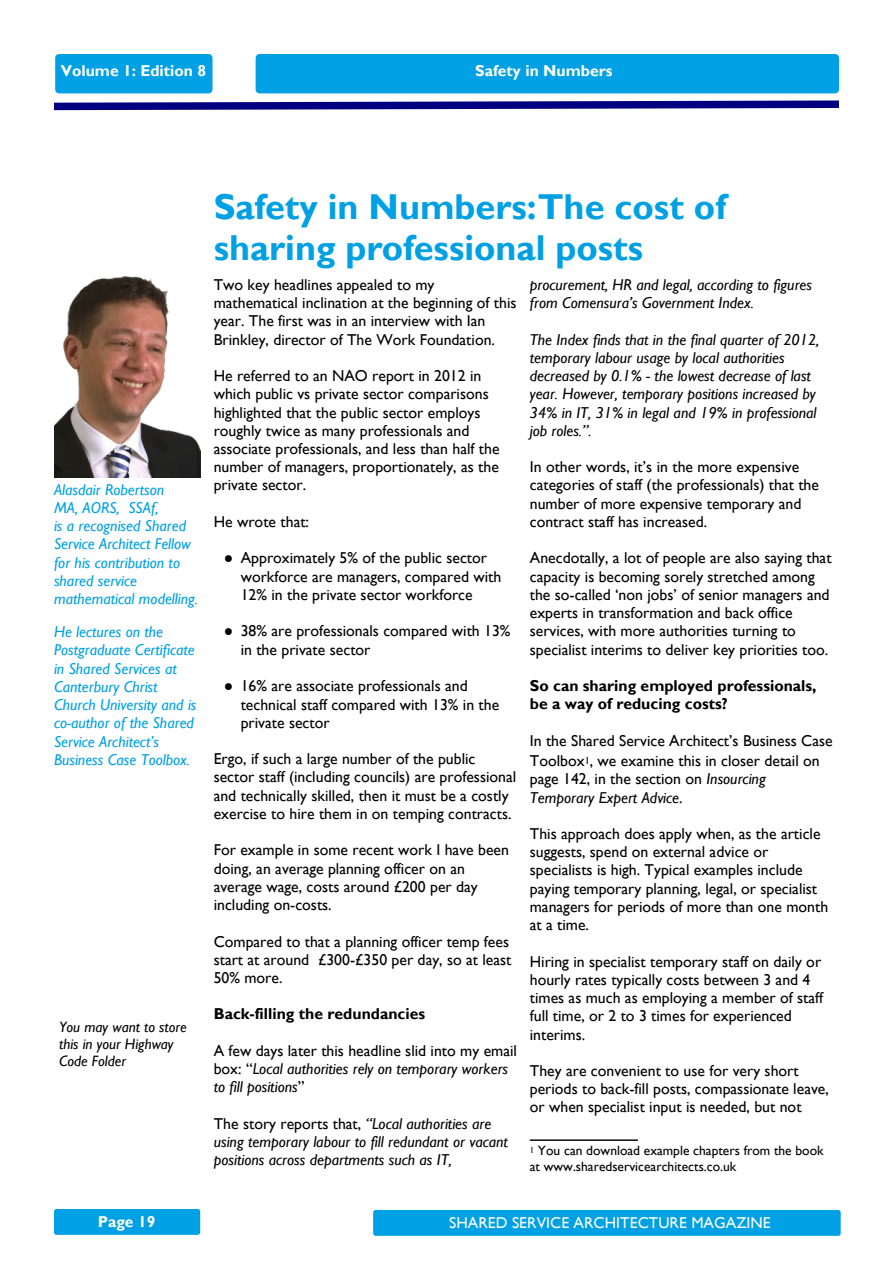
<style>
.page{position:relative;width:893px;height:1263px;background:#fff}
.page>*{position:absolute;margin:0;border:0;box-sizing:border-box;transform-origin:0 0}
.t1{font:700 36px/41.7px "Gill Sans";color:#00a0e4}
.t2{font:15.75px/18.3px "Gill Sans";color:#000}
.t3{font:italic 15.75px/18.3px "Gill Sans";color:#000}
.t4{font:italic 15.75px/18.3px "Gill Sans";color:#00a0e4}
.t5{font:700 15.75px/18.3px "Gill Sans";color:#000}
.t6{font:700 15.75px "Gill Sans";color:#fff}
.t7{font:15.75px "Gill Sans";color:#fefefe}
.t8{font:italic 15px/17.4px "Gill Sans";color:#000}
.t9{font:13.5px/15.6px "Gill Sans";color:#000}
.s1{font-family:"Times New Roman"}
.s2{font-style:normal}
.s3{font-size:10.2px}
.s4{font-size:8.85px}
</style>
<div class="page">
<div style="left:256px;top:54px;width:583px;height:39px;background:#00a0e4;border-radius:4px"></div>
<svg style="left:54px;top:100px;width:785px;height:11px"></svg>
<div style="left:373px;top:1210px;width:468px;height:26px;background:#00a0e4;border-radius:3px"></div>
<div style="left:55px;top:54px;width:157px;height:39px;background:#00a0e4;border-radius:4px"></div>
<div style="left:54px;top:1209px;width:146px;height:26px;background:#00a0e4;border-radius:3px"></div>
<img style="left:54px;top:276px;width:146px;height:201px">
<hr style="left:530px;top:1140px;width:108px;height:1px;background:#000">
<p class="t6" style="left:61px;top:65px;width:147px">Volume 1: Edition 8</p>
<p class="t6" style="left:475px;top:65px;width:139px">Safety in Numbers</p>
<p class="t4" style="left:54px;top:482px;width:145px">Alasdair Robertson<br>MA, AORS, SSAf,<br>is a recognised Shared<br>Service Architect Fellow for his contribution to shared service mathematical modelling.</p>
<p class="t4" style="left:54px;top:624px;width:144px">He lectures on the<br>Postgraduate Certificate in Shared Services at<br>Canterbury Christ<br>Church University and is co-author of the Shared<br>Service Architect’s<br>Business Case Toolbox.</p>
<p class="t8" style="left:59px;top:1019px;width:129px">You may want to store this in your Highway<br>Code Folder</p>
<h1 class="t1" style="left:214px;top:190px;width:514px">Safety in Numbers:The cost of sharing professional posts</h1>
<p class="t2" style="left:214px;top:277px;width:304px">Two key headlines appealed to my mathematical inclination at the beginning of this year. The first was in an interview with Ian Brinkley, director of The Work Foundation.</p>
<p class="t2" style="left:214px;top:368px;width:287px">He referred to an NAO report in 2012 in which public vs private sector comparisons highlighted that the public sector employs roughly twice as many professionals and associate professionals, and less than half the number of managers, proportionately, as the private sector.</p>
<p class="t2" style="left:214px;top:514px;width:97px">He wrote that:</p>
<p class="t2" style="left:241px;top:551px;width:262px;text-indent:-17px"><span class="s1">●</span> Approximately 5% of the public sector workforce are managers, compared with<br>12% in the private sector workforce</p>
<p class="t2" style="left:241px;top:624px;width:271px;text-indent:-17px"><span class="s1">●</span> 38% are professionals compared with 13% in the private sector</p>
<p class="t2" style="left:241px;top:678px;width:260px;text-indent:-17px"><span class="s1">●</span> 16% are associate professionals and technical staff compared with 13% in the private sector</p>
<p class="t2" style="left:214px;top:751px;width:304px">Ergo, if such a large number of the public sector staff (including councils) are professional and technically skilled, then it must be a costly exercise to hire them in on temping contracts.</p>
<p class="t2" style="left:214px;top:842px;width:297px">For example in some recent work I have been doing, an average planning officer on an average wage, costs around £200 per day including on-costs.</p>
<p class="t2" style="left:214px;top:934px;width:299px">Compared to that a planning officer temp fees start at around £300-£350 per day, so at least<br>50% more.</p>
<p class="t5" style="left:214px;top:1007px;width:213px">Back-filling the redundancies</p>
<p class="t3" style="left:214px;top:1043px;width:305px"><span class="s2">A few days later this headline slid into my email box: “</span>Local authorities rely on temporary workers to fill positions<span class="s2">”</span></p>
<p class="t3" style="left:214px;top:1116px;width:296px"><span class="s2">The story reports that,</span> “Local authorities are using temporary labour to fill redundant or vacant positions across departments such as IT,</p>
<p class="t3" style="left:530px;top:277px;width:284px">procurement, HR and legal, according to figures from Comensura’s Government Index.</p>
<p class="t3" style="left:530px;top:332px;width:291px">The Index finds that in the final quarter of 2012, temporary labour usage by local authorities decreased by 0.1% - the lowest decrease of last year. However, temporary positions increased by 34% in IT, 31% in legal and 19% in professional job roles.”.</p>
<p class="t2" style="left:530px;top:459px;width:291px">In other words, it’s in the more expensive categories of staff (the professionals) that the number of more expensive temporary and contract staff has increased.</p>
<p class="t2" style="left:530px;top:551px;width:303px">Anecdotally, a lot of people are also saying that capacity is becoming sorely stretched among the so-called ‘non jobs’ of senior managers and experts in transformation and back office services, with more authorities turning to specialist interims to deliver key priorities too.</p>
<p class="t5" style="left:530px;top:678px;width:288px">So can sharing employed professionals, be a way of reducing costs?</p>
<p class="t2" style="left:530px;top:732px;width:304px;line-height:20.4px">In the Shared Service Architect’s Business Case<br>Toolbox<span class="s3">1</span>, we examine this in closer detail on</p>
<p class="t3" style="left:530px;top:771px;width:237px"><span class="s2">page 142, in the section on</span> Insourcing<br>Temporary Expert Advice<span class="s2">.</span></p>
<p class="t2" style="left:530px;top:826px;width:300px">This approach does apply when, as the article suggests, spend on external advice or specialists is high. Typical examples include paying temporary planning, legal, or specialist managers for periods of more than one month at a time.</p>
<p class="t2" style="left:530px;top:954px;width:295px">Hiring in specialist temporary staff on daily or hourly rates typically costs between 3 and 4 times as much as employing a member of staff full time, or 2 to 3 times for experienced interims.</p>
<p class="t2" style="left:530px;top:1063px;width:301px">They are convenient to use for very short periods to back-fill posts, compassionate leave, or when specialist input is needed, but not</p>
<p class="t9" style="left:530px;top:1144px;width:295px"><span class="s4">1</span> You can download example chapters from the book at www.sharedservicearchitects.co.uk</p>
<p class="t6" style="left:98px;top:1216px;width:59px">Page 19</p>
<p class="t7" style="left:449px;top:1217px;width:323px">SHARED SERVICE ARCHITECTURE MAGAZINE</p>
</div>
